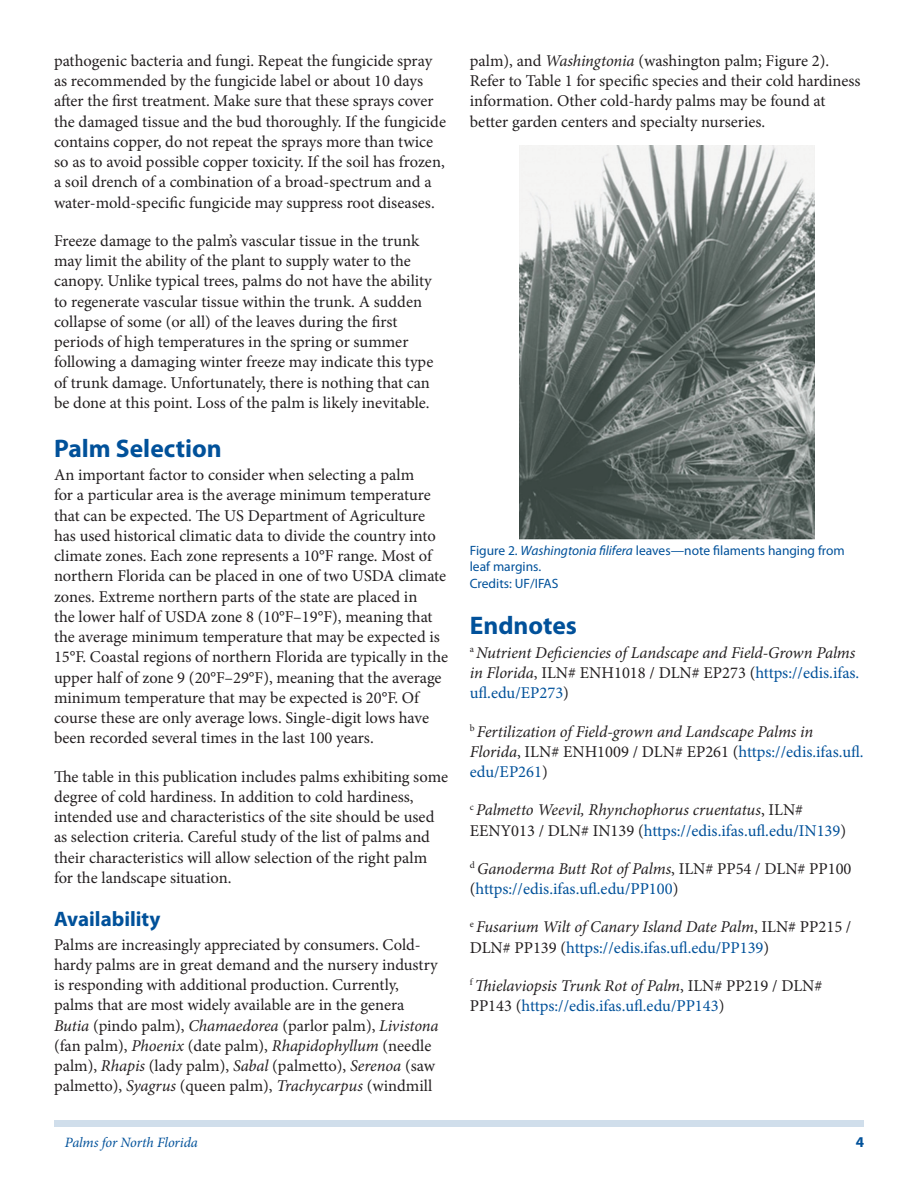
<style>
.page{position:relative;width:918px;height:1188px;background:#fff}
.page>*{position:absolute;margin:0;border:0;box-sizing:border-box;transform-origin:0 0}
.SectionHeading0{font:700 25.5px "Myriad Pro";color:#01519a}
.SectionHeading1{font:700 21px "Myriad Pro";color:#01519a}
.Paragraph{font:16.5px/20.2px "Minion Pro";color:#231f20}
.Paragraph-2{font:italic 16.5px/20.2px "Minion Pro";letter-spacing:-.005em;color:#231f20}
.Paragraph-3{font:16.5px/20.2px "Minion Pro";color:#01519a}
.t1{font:700 15px "Myriad Pro";color:#01519a}
.RunningTitleItalics{font:italic 14.25px "Minion Pro";letter-spacing:-.01em;color:#01519a}
.t2{font:13.5px/16.5px "Myriad Pro";color:#01519a}
.s1{font-style:italic}
.s2{font-style:normal}
.s3{font-style:normal;color:#01519a}
.s4{font-style:italic;color:#231f20}
.s5{color:#231f20}
</style>
<div class="page">
<div style="left:54px;top:1120px;width:810px;height:7px;background:#d0deeb"></div>
<img style="left:519px;top:145px;width:296px;height:394px">
<p class="Paragraph" style="left:54px;top:51px;width:394px">pathogenic bacteria and fungi. Repeat the fungicide spray as recommended by the fungicide label or about 10 days after the first treatment. Make sure that these sprays cover the damaged tissue and the bud thoroughly. If the fungicide contains copper, do not repeat the sprays more than twice so as to avoid possible copper toxicity. If the soil has frozen, a soil drench of a combination of a broad-spectrum and a water-mold-specific fungicide may suppress root diseases.</p>
<p class="Paragraph" style="left:54px;top:231px;width:381px">Freeze damage to the palm’s vascular tissue in the trunk may limit the ability of the plant to supply water to the canopy. Unlike typical trees, palms do not have the ability to regenerate vascular tissue within the trunk. A sudden collapse of some (or all) of the leaves during the first periods of high temperatures in the spring or summer following a damaging winter freeze may indicate this type of trunk damage. Unfortunately, there is nothing that can be done at this point. Loss of the palm is likely inevitable.</p>
<p class="SectionHeading0" style="left:54px;top:431px;width:169px">Palm Selection</p>
<p class="Paragraph" style="left:54px;top:465px;width:396px">An important factor to consider when selecting a palm<br>for a particular area is the average minimum temperature that can be expected. The US Department of Agriculture has used historical climatic data to divide the country into climate zones. Each zone represents a 10°F range. Most of northern Florida can be placed in one of two USDA climate zones. Extreme northern parts of the state are placed in<br>the lower half of USDA zone 8 (10°F–19°F), meaning that the average minimum temperature that may be expected is 15°F. Coastal regions of northern Florida are typically in the upper half of zone 9 (20°F–29°F), meaning that the average minimum temperature that may be expected is 20°F. Of course these are only average lows. Single-digit lows have been recorded several times in the last 100 years.</p>
<p class="Paragraph" style="left:54px;top:766px;width:396px">The table in this publication includes palms exhibiting some degree of cold hardiness. In addition to cold hardiness, intended use and characteristics of the site should be used as selection criteria. Careful study of the list of palms and their characteristics will allow selection of the right palm for the landscape situation.</p>
<p class="SectionHeading1" style="left:54px;top:905px;width:108px">Availability</p>
<p class="Paragraph" style="left:54px;top:934px;width:386px">Palms are increasingly appreciated by consumers. Cold&shy;hardy palms are in great demand and the nursery industry is responding with additional production. Currently, palms that are most widely available are in the genera <span class="s1">Butia</span> (pindo palm), <span class="s1">Chamaedorea</span> (parlor palm), <span class="s1">Livistona </span>(fan palm), <span class="s1">Phoenix</span> (date palm), <span class="s1">Rhapidophyllum</span> (needle palm), <span class="s1">Rhapis</span> (lady palm), <span class="s1">Sabal</span> (palmetto), <span class="s1">Serenoa</span> (saw palmetto), <span class="s1">Syagrus</span> (queen palm), <span class="s1">Trachycarpus</span> (windmill</p>
<p class="Paragraph" style="left:470px;top:51px;width:392px">palm), and <span class="s1">Washingtonia</span> (washington palm; Figure 2).<br>Refer to Table 1 for specific species and their cold hardiness information. Other cold-hardy palms may be found at better garden centers and specialty nurseries.</p>
<p class="t2" style="left:470px;top:542px;width:377px">Figure 2. <span class="s1">Washingtonia filifera</span> leaves—note filaments hanging from leaf margins.<br>Credits: UF/IFAS</p>
<p class="SectionHeading0" style="left:470px;top:609px;width:109px">Endnotes</p>
<p class="Paragraph-2" style="left:470px;top:642px;width:391px"><sup>a</sup> Nutrient Deficiencies of Landscape and Field-Grown Palms in Florida<span class="s2">, ILN# ENH1018 / DLN# EP273 (</span><span class="s3">https://edis.ifas. ufl.edu/EP273</span><span class="s2">)</span></p>
<p class="Paragraph-2" style="left:470px;top:721px;width:395px"><sup>b</sup> Fertilization of Field-grown and Landscape Palms in<br>Florida<span class="s2">, ILN# ENH1009 / DLN# EP261 (</span><span class="s3">https://edis.ifas.ufl. edu/EP261</span><span class="s2">)</span></p>
<p class="Paragraph-2" style="left:470px;top:800px;width:378px"><sup>c</sup> Palmetto Weevil, Rhynchophorus cruentatus<span class="s2">, ILN#<br>EENY013 / DLN# IN139 (</span><span class="s3">https://edis.ifas.ufl.edu/IN139</span><span class="s2">)</span></p>
<p class="Paragraph-3" style="left:470px;top:859px;width:383px"><sup>d</sup> <span class="s4">Ganoderma Butt Rot of Palms</span><span class="s5">, ILN# PP54 / DLN# PP100 (</span>https://edis.ifas.ufl.edu/PP100<span class="s5">)</span></p>
<p class="Paragraph-2" style="left:470px;top:917px;width:383px"><sup>e</sup> Fusarium Wilt of Canary Island Date Palm<span class="s2">, ILN# PP215 /<br>DLN# PP139 (</span><span class="s3">https://edis.ifas.ufl.edu/PP139</span><span class="s2">)</span></p>
<p class="Paragraph-3" style="left:470px;top:976px;width:354px"><sup>f</sup> <span class="s4">Thielaviopsis Trunk Rot of Palm</span><span class="s5">, ILN# PP219 / DLN#<br>PP143 (</span>https://edis.ifas.ufl.edu/PP143<span class="s5">)</span></p>
<p class="RunningTitleItalics" style="left:65px;top:1133px;width:135px">Palms for North Florida</p>
<p class="t1" style="left:856px;top:1133px;width:10px">4</p>
</div>
